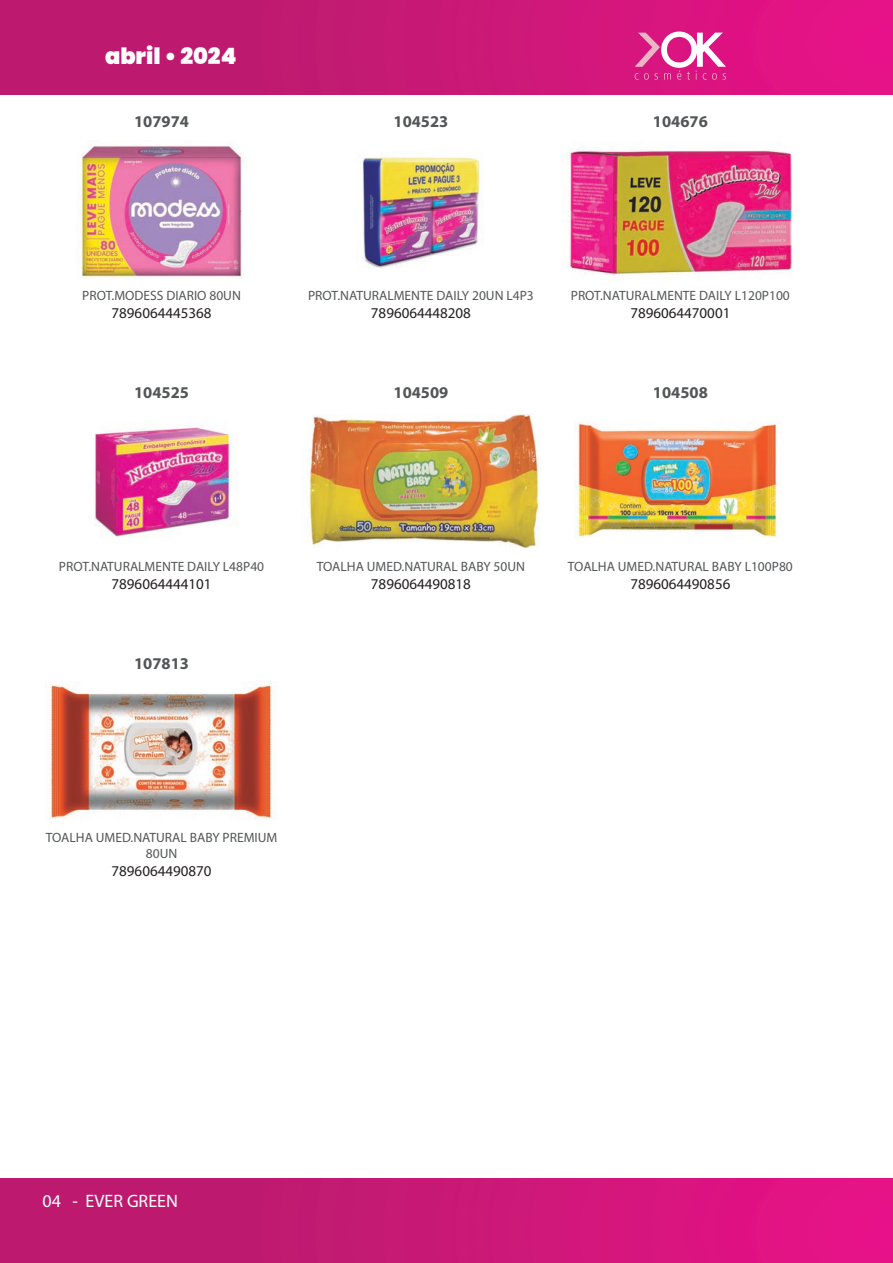
<style>
.page{position:relative;width:893px;height:1263px;background:#fff}
.page>*{position:absolute;margin:0;border:0;box-sizing:border-box;transform-origin:0 0}
.t1{font:900 22.5px "Poppins";color:#fff}
.t2{font:18px "Myriad Pro";color:#fff}
.t3{font:700 16.5px "Myriad Pro";color:#545557}
.t4{font:15px "Myriad Pro";color:#231f20}
.t5{font:13.5px/16.2px "Myriad Pro";color:#545557;text-align:center}
</style>
<div class="page">
<div style="left:0;top:0;width:893px;height:95px;background:linear-gradient(to right,#b41c6a,#e51386)"></div>
<div style="left:0;top:1178px;width:893px;height:85px;background:linear-gradient(to right,#b41c6a,#e51386)"></div>
<svg style="left:635px;top:32px;width:91px;height:48px"></svg>
<img style="left:80px;top:145px;width:164px;height:134px">
<img style="left:362px;top:156px;width:118px;height:112px">
<img style="left:561px;top:149px;width:232px;height:126px">
<img style="left:94px;top:427px;width:144px;height:111px">
<img style="left:307px;top:415px;width:232px;height:133px">
<img style="left:575px;top:422px;width:206px;height:116px">
<img style="left:48px;top:682px;width:229px;height:138px">
<h1 class="t1" style="left:105px;top:43px;width:133px">abril • 2024</h1>
<p class="t3" style="left:134px;top:111px;width:56px">107974</p>
<p class="t3" style="left:393px;top:111px;width:56px">104523</p>
<p class="t3" style="left:653px;top:111px;width:56px">104676</p>
<p class="t5" style="left:82px;top:287px;width:160px">PROT.MODESS DIARIO 80UN</p>
<p class="t4" style="left:112px;top:304px;width:102px">7896064445368</p>
<p class="t3" style="left:134px;top:382px;width:56px">104525</p>
<p class="t5" style="left:308px;top:287px;width:227px">PROT.NATURALMENTE DAILY 20UN L4P3</p>
<p class="t4" style="left:371px;top:304px;width:102px">7896064448208</p>
<p class="t3" style="left:393px;top:382px;width:56px">104509</p>
<p class="t5" style="left:571px;top:287px;width:221px">PROT.NATURALMENTE DAILY L120P100</p>
<p class="t4" style="left:630px;top:304px;width:102px">7896064470001</p>
<p class="t3" style="left:653px;top:382px;width:56px">104508</p>
<p class="t5" style="left:59px;top:558px;width:207px">PROT.NATURALMENTE DAILY L48P40</p>
<p class="t4" style="left:112px;top:575px;width:102px">7896064444101</p>
<p class="t3" style="left:134px;top:652px;width:56px">107813</p>
<p class="t5" style="left:317px;top:558px;width:210px">TOALHA UMED.NATURAL BABY 50UN</p>
<p class="t4" style="left:371px;top:575px;width:102px">7896064490818</p>
<p class="t5" style="left:568px;top:558px;width:226px">TOALHA UMED.NATURAL BABY L100P80</p>
<p class="t4" style="left:630px;top:575px;width:102px">7896064490856</p>
<p class="t5" style="left:46px;top:829px;width:233px">TOALHA UMED.NATURAL BABY PREMIUM<br>80UN</p>
<p class="t4" style="left:112px;top:862px;width:102px">7896064490870</p>
<h2 class="t2" style="left:43px;top:1190px;width:137px">04 - EVER GREEN</h2>
</div>
